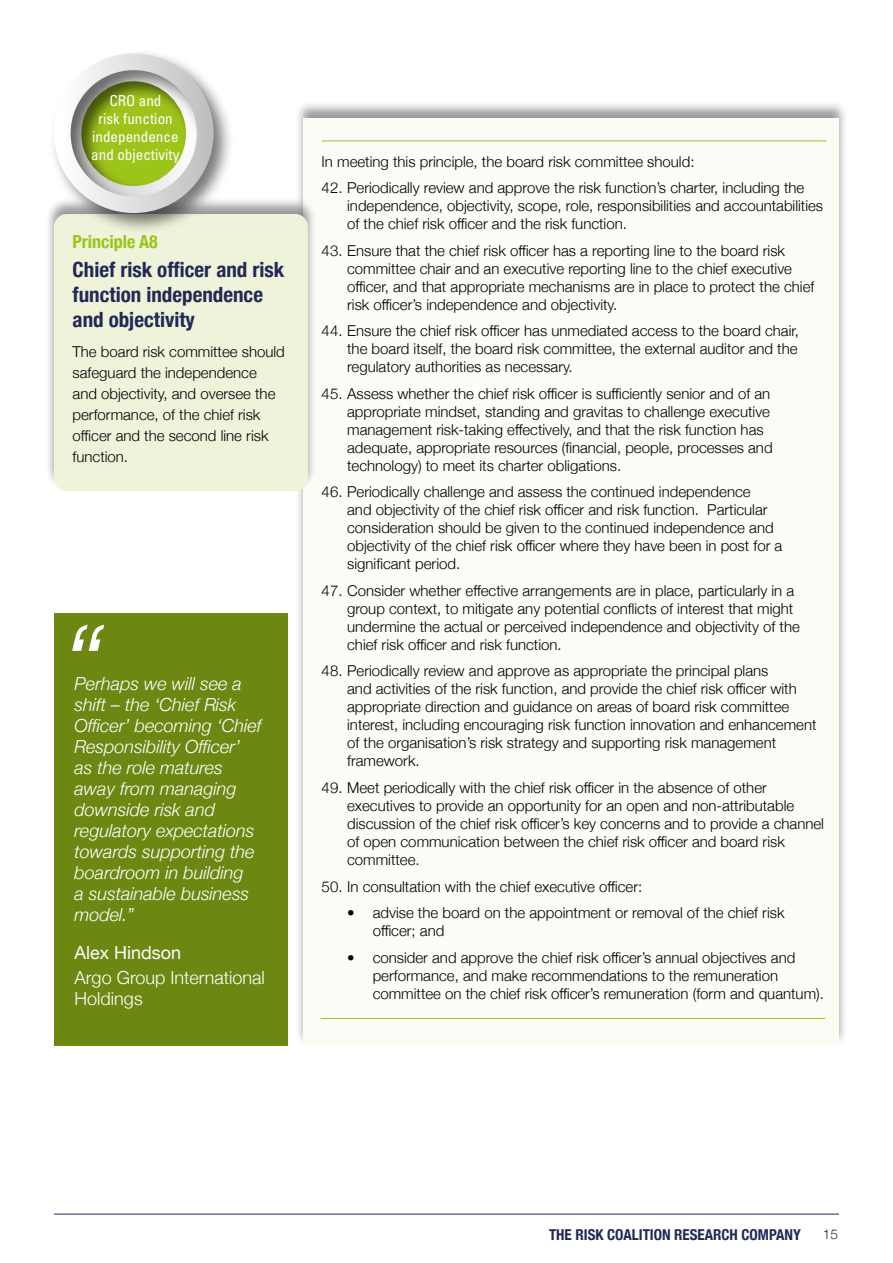
<style>
.page{position:relative;width:893px;height:1263px;background:#fff}
.page>*{position:absolute;margin:0;border:0;box-sizing:border-box;transform-origin:0 0}
.t1{font:italic 300 108px "Helvetica Neue";color:#fff}
.t2{font:700 condensed 21px/25.2px "Helvetica Neue";color:#232856}
.t3{font:italic 300 18px/21px "Helvetica Neue";color:#fff}
.t4{font:300 18px/21px "Helvetica Neue";color:#fff}
.t5{font:700 condensed 18px "Helvetica Neue";color:#9dc41a}
.t6{font:18px "Helvetica Neue";color:#fff}
.t7{font:condensed 15.15px/18.1px "Univers";color:#fff;text-align:center}
.t8{font:300 15px/18px "Helvetica Neue";color:#000}
.t9{font:700 condensed 15px "Helvetica Neue";color:#232856}
.t10{font:300 13.5px "Helvetica Neue";color:#232856}
</style>
<div class="page">
<hr style="left:54px;top:1214px;width:785px;height:1px;background:#232856">
<div style="left:295px;top:101px;width:553px;height:945px;background:#000;opacity:.4"></div>
<div style="left:304px;top:118px;width:535px;height:928px;background:#fbfcf6"></div>
<div style="left:45px;top:197px;width:272px;height:295px;background:#000;opacity:.4"></div>
<div style="left:54px;top:214px;width:254px;height:277px;background:#eef3da;border-radius:13px"></div>
<hr style="left:322px;top:141px;width:504px;height:1px;background:#9dc41a">
<hr style="left:321px;top:1018px;width:504px;height:1px;background:#9dc41a">
<div style="left:49px;top:49px;width:186px;height:185px;background:#000;opacity:.54"></div>
<div style="left:54px;top:53px;width:160px;height:160px;border:17px solid #fff;border-radius:50%"></div>
<div style="left:54px;top:613px;width:233px;height:433px;background:#6c8813"></div>
<p class="t7" style="left:91px;top:91px;width:90px">CRO and<br>risk function independence and objectivity</p>
<p class="t5" style="left:73px;top:226px;width:87px">Principle A8</p>
<h2 class="t2" style="left:73px;top:255px;width:213px">Chief risk officer and risk function independence and objectivity</h2>
<p class="t8" style="left:73px;top:340px;width:214px;line-height:21px">The board risk committee should safeguard the independence and objectivity, and oversee the performance, of the chief risk officer and the second line risk function.</p>
<h1 class="t1" style="left:62px;top:578px;width:41px">“</h1>
<p class="t3" style="left:75px;top:671px;width:188px">Perhaps we will see a shift – the ‘Chief Risk<br>Officer’ becoming ‘Chief<br>Responsibility Officer’ as the role matures away from managing downside risk and regulatory expectations towards supporting the boardroom in building<br>a sustainable business model.”</p>
<p class="t6" style="left:75px;top:939px;width:108px">Alex Hindson</p>
<p class="t4" style="left:75px;top:966px;width:192px">Argo Group International<br>Holdings</p>
<p class="t8" style="left:322px;top:151px;width:374px">In meeting this principle, the board risk committee should:</p>
<p class="t8" style="left:347px;top:178px;width:477px;text-indent:-26px">42. Periodically review and approve the risk function’s charter, including the independence, objectivity, scope, role, responsibilities and accountabilities of the chief risk officer and the risk function.</p>
<p class="t8" style="left:347px;top:240px;width:469px;text-indent:-26px">43. Ensure that the chief risk officer has a reporting line to the board risk committee chair and an executive reporting line to the chief executive officer, and that appropriate mechanisms are in place to protect the chief risk officer’s independence and objectivity.</p>
<p class="t8" style="left:347px;top:321px;width:453px;text-align:justify;text-indent:-26px">44. Ensure the chief risk officer has unmediated access to the board chair, the board itself, the board risk committee, the external auditor and the regulatory authorities as necessary.</p>
<p class="t8" style="left:347px;top:383px;width:427px;text-indent:-26px">45. Assess whether the chief risk officer is sufficiently senior and of an appropriate mindset, standing and gravitas to challenge executive management risk-taking effectively, and that the risk function has adequate, appropriate resources (financial, people, processes and technology) to meet its charter obligations.</p>
<p class="t8" style="left:347px;top:482px;width:437px;text-indent:-26px">46. Periodically challenge and assess the continued independence<br>and objectivity of the chief risk officer and risk function. Particular consideration should be given to the continued independence and objectivity of the chief risk officer where they have been in post for a significant period.</p>
<p class="t8" style="left:347px;top:580px;width:454px;text-indent:-26px">47. Consider whether effective arrangements are in place, particularly in a group context, to mitigate any potential conflicts of interest that might undermine the actual or perceived independence and objectivity of the chief risk officer and risk function.</p>
<p class="t8" style="left:347px;top:661px;width:471px;text-indent:-26px">48. Periodically review and approve as appropriate the principal plans<br>and activities of the risk function, and provide the chief risk officer with appropriate direction and guidance on areas of board risk committee interest, including encouraging risk function innovation and enhancement of the organisation’s risk strategy and supporting risk management framework.</p>
<p class="t8" style="left:347px;top:777px;width:478px;text-indent:-26px">49. Meet periodically with the chief risk officer in the absence of other executives to provide an opportunity for an open and non-attributable discussion of the chief risk officer’s key concerns and to provide a channel of open communication between the chief risk officer and board risk committee.</p>
<p class="t8" style="left:322px;top:876px;width:322px">50. In consultation with the chief executive officer:</p>
<p class="t8" style="left:373px;top:902px;width:413px;text-indent:-26px">• advise the board on the appointment or removal of the chief risk officer; and</p>
<p class="t8" style="left:373px;top:947px;width:453px;text-indent:-26px">• consider and approve the chief risk officer’s annual objectives and performance, and make recommendations to the remuneration committee on the chief risk officer’s remuneration (form and quantum).</p>
<p class="t9" style="left:549px;top:1222px;width:253px">THE RISK COALITION RESEARCH COMPANY</p>
<p class="t10" style="left:823px;top:1223px;width:17px">15</p>
</div>
